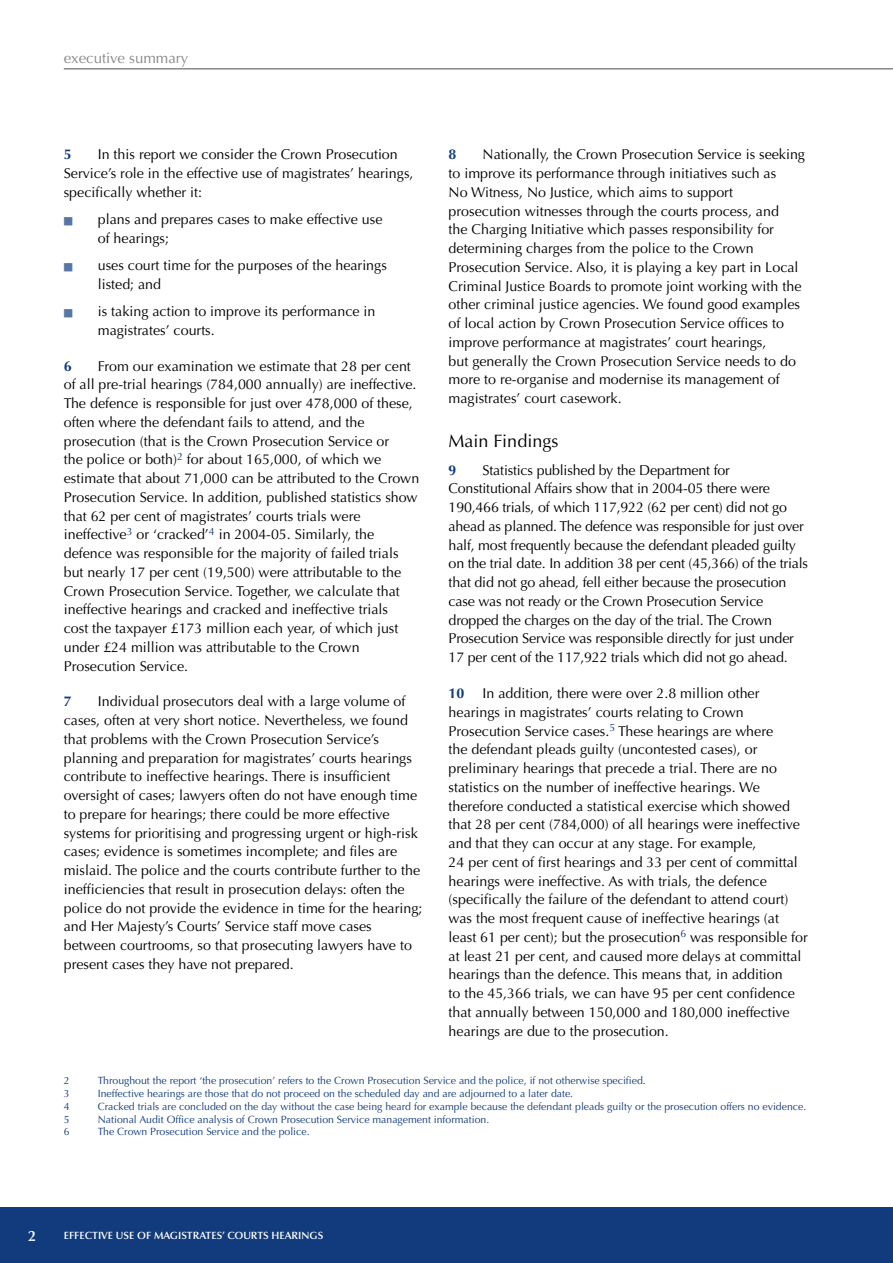
<style>
.page{position:relative;width:893px;height:1263px;background:#fff}
.page>*{position:absolute;margin:0;border:0;box-sizing:border-box;transform-origin:0 0}
.t1{font:18px "Optima LT Std";color:#000}
.t2{font:15px "Optima LT Std";color:#88888a}
.t3{font:14.25px/18.8px "Optima LT Std";color:#000}
.t4{font:700 14.25px "Optima LT Std";color:#113b7c}
.t5{font:10.5px "Optima LT Std";color:#113b7c}
.t6{font:600 10.5px "Optima LT Std";color:#fff}
.s1{color:#5876a3}
</style>
<div class="page">
<div style="left:0;top:1208px;width:893px;height:55px;background:#113b7c"></div>
<hr style="left:64px;top:68px;width:829px;height:2px;background:#88888a">
<p class="t2" style="left:64px;top:49px;width:126px">executive summary</p>
<p class="t3" style="left:64px;top:145px;width:351px;text-indent:34px">In this report we consider the Crown Prosecution<br>Service’s role in the effective use of magistrates’ hearings, specifically whether it:</p>
<p class="t3" style="left:98px;top:210px;width:286px;text-indent:-34px"><span class="s1">■</span> plans and prepares cases to make effective use of hearings;</p>
<p class="t3" style="left:98px;top:256px;width:291px;text-indent:-34px"><span class="s1">■</span> uses court time for the purposes of the hearings listed; and</p>
<p class="t3" style="left:98px;top:302px;width:279px;text-indent:-34px"><span class="s1">■</span> is taking action to improve its performance in magistrates’ courts.</p>
<p class="t4" style="left:64px;top:357px;width:9px">6</p>
<p class="t4" style="left:64px;top:146px;width:9px">5</p>
<p class="t3" style="left:64px;top:357px;width:357px;text-indent:34px">From our examination we estimate that 28 per cent of all pre-trial hearings (784,000 annually) are ineffective.<br>The defence is responsible for just over 478,000 of these, often where the defendant fails to attend, and the prosecution (that is the Crown Prosecution Service or<br>the police or both)<sup>2</sup> for about 165,000, of which we estimate that about 71,000 can be attributed to the Crown Prosecution Service. In addition, published statistics show that 62 per cent of magistrates’ courts trials were ineffective<sup>3</sup> or ‘cracked’<sup>4</sup> in 2004-05. Similarly, the defence was responsible for the majority of failed trials but nearly 17 per cent (19,500) were attributable to the Crown Prosecution Service. Together, we calculate that ineffective hearings and cracked and ineffective trials<br>cost the taxpayer £173 million each year, of which just under £24 million was attributable to the Crown Prosecution Service.</p>
<p class="t4" style="left:64px;top:693px;width:9px">7</p>
<p class="t3" style="left:64px;top:692px;width:360px;text-indent:34px">Individual prosecutors deal with a large volume of cases, often at very short notice. Nevertheless, we found that problems with the Crown Prosecution Service’s planning and preparation for magistrates’ courts hearings contribute to ineffective hearings. There is insufficient oversight of cases; lawyers often do not have enough time to prepare for hearings; there could be more effective systems for prioritising and progressing urgent or high-risk cases; evidence is sometimes incomplete; and files are mislaid. The police and the courts contribute further to the inefficiencies that result in prosecution delays: often the police do not provide the evidence in time for the hearing; and Her Majesty’s Courts’ Service staff move cases between courtrooms, so that prosecuting lawyers have to present cases they have not prepared.</p>
<p class="t3" style="left:449px;top:145px;width:358px;text-indent:34px">Nationally, the Crown Prosecution Service is seeking to improve its performance through initiatives such as<br>No Witness, No Justice, which aims to support prosecution witnesses through the courts process, and<br>the Charging Initiative which passes responsibility for determining charges from the police to the Crown Prosecution Service. Also, it is playing a key part in Local Criminal Justice Boards to promote joint working with the other criminal justice agencies. We found good examples of local action by Crown Prosecution Service offices to improve performance at magistrates’ court hearings,<br>but generally the Crown Prosecution Service needs to do more to re-organise and modernise its management of magistrates’ court casework.</p>
<p class="t1" style="left:449px;top:431px;width:111px">Main Findings</p>
<p class="t4" style="left:449px;top:462px;width:9px">9</p>
<p class="t4" style="left:449px;top:146px;width:9px">8</p>
<p class="t3" style="left:449px;top:461px;width:361px;text-indent:34px">Statistics published by the Department for Constitutional Affairs show that in 2004-05 there were 190,466 trials, of which 117,922 (62 per cent) did not go ahead as planned. The defence was responsible for just over half, most frequently because the defendant pleaded guilty on the trial date. In addition 38 per cent (45,366) of the trials that did not go ahead, fell either because the prosecution case was not ready or the Crown Prosecution Service dropped the charges on the day of the trial. The Crown Prosecution Service was responsible directly for just under 17 per cent of the 117,922 trials which did not go ahead.</p>
<p class="t4" style="left:449px;top:685px;width:17px">10</p>
<p class="t3" style="left:449px;top:684px;width:361px;text-indent:34px">In addition, there were over 2.8 million other hearings in magistrates’ courts relating to Crown Prosecution Service cases.<sup>5</sup> These hearings are where<br>the defendant pleads guilty (uncontested cases), or preliminary hearings that precede a trial. There are no statistics on the number of ineffective hearings. We therefore conducted a statistical exercise which showed that 28 per cent (784,000) of all hearings were ineffective and that they can occur at any stage. For example,<br>24 per cent of first hearings and 33 per cent of committal hearings were ineffective. As with trials, the defence (specifically the failure of the defendant to attend court) was the most frequent cause of ineffective hearings (at least 61 per cent); but the prosecution<sup>6</sup> was responsible for at least 21 per cent, and caused more delays at committal hearings than the defence. This means that, in addition<br>to the 45,366 trials, we can have 95 per cent confidence that annually between 150,000 and 180,000 ineffective hearings are due to the prosecution.</p>
<p class="t5" style="left:64px;top:1075px;width:7px">2</p>
<p class="t5" style="left:98px;top:1075px;width:549px">Throughout the report ‘the prosecution’ refers to the Crown Prosecution Service and the police, if not otherwise specified.</p>
<p class="t5" style="left:64px;top:1087px;width:7px">3</p>
<p class="t5" style="left:98px;top:1087px;width:477px">Ineffective hearings are those that do not proceed on the scheduled day and are adjourned to a later date.</p>
<p class="t5" style="left:64px;top:1100px;width:7px">4</p>
<p class="t5" style="left:98px;top:1100px;width:710px">Cracked trials are concluded on the day without the case being heard for example because the defendant pleads guilty or the prosecution offers no evidence.</p>
<p class="t5" style="left:64px;top:1113px;width:7px">5</p>
<p class="t5" style="left:98px;top:1113px;width:393px">National Audit Office analysis of Crown Prosecution Service management information.</p>
<p class="t5" style="left:64px;top:1126px;width:7px">6</p>
<p class="t5" style="left:98px;top:1126px;width:213px">The Crown Prosecution Service and the police.</p>
<p class="t6" style="left:64px;top:1229px;width:12px">EFFECTI</p>
<p class="t6" style="left:101px;top:1229px;width:22px">VE USE</p>
<p class="t6" style="left:137px;top:1229px;width:25px">OF MAGISTRATES</p>
<p class="t6" style="left:222px;top:1229px;width:13px">’ COURTS</p>
<p class="t6" style="left:272px;top:1229px;width:8px">HEARINGS</p>
</div>
